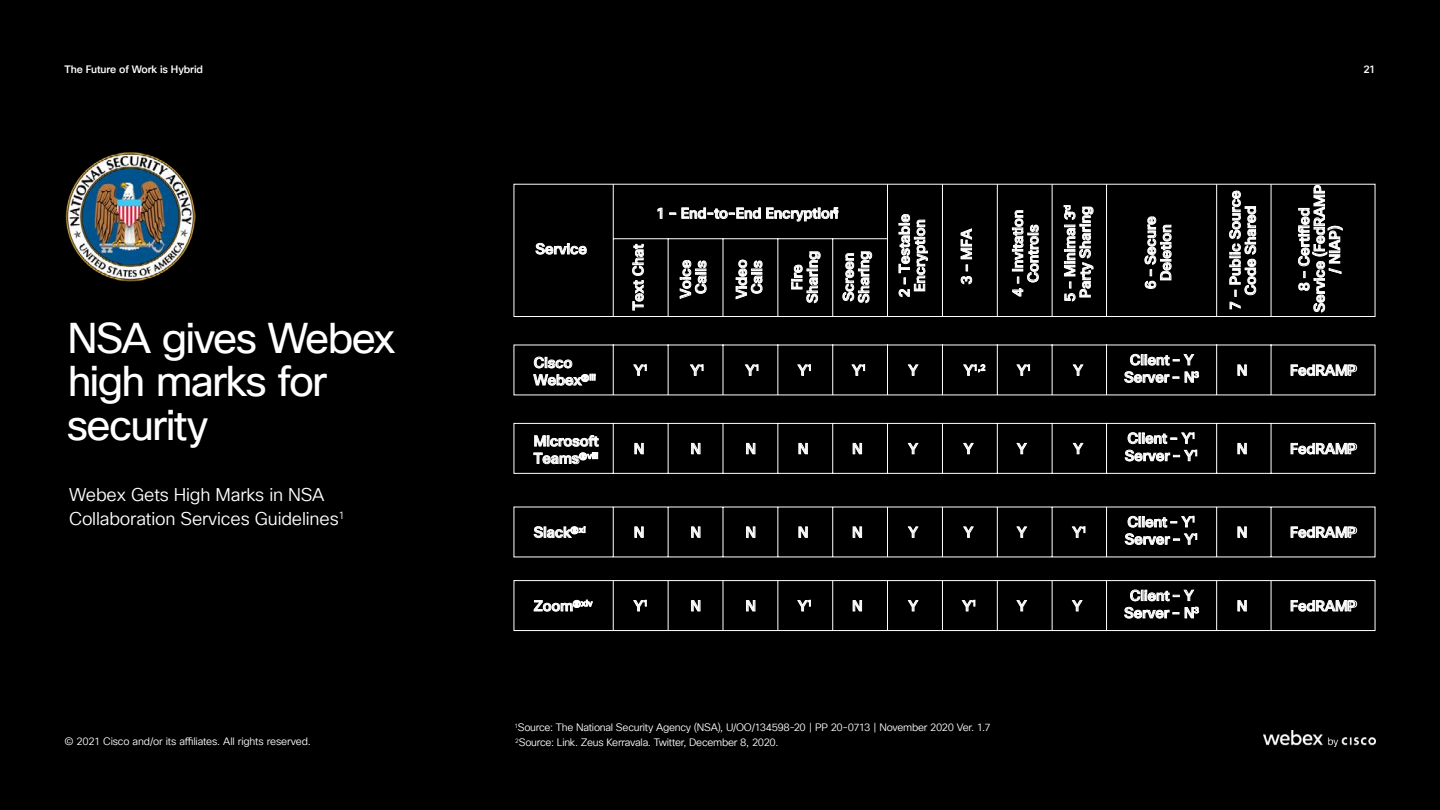
<style>
.page{position:relative;width:1440px;height:810px;background:#000}
.page>*{position:absolute;margin:0;border:0;box-sizing:border-box;transform-origin:0 0}
.t1{font:42px/43.5px "Cisco Sans TT";letter-spacing:-.045em;color:#fff}
.t2{font:18px/24px "Cisco Sans TT Light";letter-spacing:-.01em;color:#fff}
.t3{font:500 14.48px/15.4px "Cisco Sans TT";color:#fff;text-align:center}
.t4{font:10.5px/15px "Cisco Sans TT Light";letter-spacing:-.025em;color:#fff}
.t5{font:500 10.5px "Cisco Sans TT";letter-spacing:-.01em;color:#fff}
.t6{font:500 8.4px "Cisco Sans TT";color:#fff}
.s1{font-size:14.48px}
</style>
<div class="page">
<img style="left:65px;top:152px;width:130px;height:130px">
<div style="left:514px;top:580px;width:861px;height:51px;border:1px solid #fff"></div>
<hr style="left:613px;top:581px;width:1px;height:50px;background:#fff">
<hr style="left:668px;top:581px;width:1px;height:50px;background:#fff">
<hr style="left:723px;top:581px;width:1px;height:50px;background:#fff">
<hr style="left:778px;top:581px;width:1px;height:50px;background:#fff">
<hr style="left:833px;top:581px;width:1px;height:50px;background:#fff">
<hr style="left:887px;top:581px;width:1px;height:50px;background:#fff">
<hr style="left:942px;top:581px;width:1px;height:50px;background:#fff">
<hr style="left:997px;top:581px;width:1px;height:50px;background:#fff">
<hr style="left:1052px;top:581px;width:1px;height:50px;background:#fff">
<hr style="left:1106px;top:581px;width:1px;height:50px;background:#fff">
<hr style="left:1216px;top:581px;width:1px;height:50px;background:#fff">
<hr style="left:1271px;top:581px;width:1px;height:50px;background:#fff">
<svg style="left:514px;top:507px;width:862px;height:50px"></svg>
<svg style="left:514px;top:423px;width:862px;height:51px"></svg>
<svg style="left:514px;top:184px;width:862px;height:211px"></svg>
<img style="left:1263px;top:730px;width:113px;height:16px">
<p class="t5" style="left:64px;top:62px;width:140px">The Future of Work is Hybrid</p>
<p class="t5" style="left:1363px;top:62px;width:14px">21</p>
<h1 class="t1" style="left:67px;top:318px;width:330px">NSA gives Webex high marks for security</h1>
<p class="t2" style="left:69px;top:483px;width:277px">Webex Gets High Marks in NSA<br>Collaboration Services Guidelines<sup>1</sup></p>
<p class="t4" style="left:64px;top:734px;width:248px">© 2021 Cisco and/or its affiliates. All rights reserved.</p>
<p class="t3" style="left:535px;top:242px;width:53px">Service</p>
<p class="t3" style="left:631px;top:310px;width:68px;rotate:-90deg">Text Chat</p>
<p class="t3" style="left:656px;top:206px;width:184px">1 – End-to-End Encryption<sup>5</sup></p>
<p class="t3" style="left:678px;top:298px;width:40px;rotate:-90deg">Voice<br>Calls</p>
<p class="t3" style="left:734px;top:299px;width:41px;rotate:-90deg">Video<br>Calls</p>
<p class="t3" style="left:790px;top:303px;width:54px;rotate:-90deg">Fire<br>Sharing</p>
<p class="t3" style="left:841px;top:303px;width:54px;text-align:left;rotate:-90deg">Screen<br>Sharing</p>
<p class="t3" style="left:897px;top:297px;width:85px;rotate:-90deg">2 – Testable<br>Encryption</p>
<p class="t3" style="left:1011px;top:297px;width:88px;rotate:-90deg">4 – Invitation<br>Controls</p>
<p class="t3" style="left:1063px;top:302px;width:98px;text-align:left;rotate:-90deg">5 – Minimal 3<sup>rd<br></sup>Party Sharing</p>
<p class="t3" style="left:1143px;top:289px;width:74px;rotate:-90deg">6 – Secure<br>Deletion</p>
<p class="t3" style="left:959px;top:284px;width:57px;rotate:-90deg">3 – MFA</p>
<p class="t3" style="left:1228px;top:310px;width:121px;rotate:-90deg">7 – Public Source<br>Code Shared</p>
<p class="t3" style="left:1297px;top:312px;width:129px;rotate:-90deg">8 – Certified<br>Service (FedRAMP / NIAP)</p>
<p class="t3" style="left:534px;top:354px;width:64px;line-height:17.3px;text-align:left">Cisco<br>Webex®<sup>iii</sup></p>
<p class="t3" style="left:1130px;top:353px;width:65px">Client – Y</p>
<p class="t6" style="left:643px;top:362px;width:7px">1</p>
<p class="t3" style="left:798px;top:363px;width:16px">Y<sup>1</sup></p>
<p class="t6" style="left:964px;top:362px;width:23px"><span class="s1">Y</span>1,2</p>
<p class="t6" style="left:700px;top:362px;width:7px">1</p>
<p class="t3" style="left:746px;top:363px;width:16px">Y<sup>1</sup></p>
<p class="t3" style="left:852px;top:363px;width:16px">Y<sup>1</sup></p>
<p class="t3" style="left:1237px;top:363px;width:12px">N</p>
<p class="t3" style="left:909px;top:363px;width:11px">Y</p>
<p class="t3" style="left:1017px;top:363px;width:16px">Y<sup>1</sup></p>
<p class="t3" style="left:634px;top:363px;width:11px">Y</p>
<p class="t3" style="left:691px;top:363px;width:11px">Y</p>
<p class="t3" style="left:1073px;top:363px;width:11px">Y</p>
<p class="t3" style="left:1124px;top:370px;width:76px">Server – N<sup>3</sup></p>
<p class="t3" style="left:1290px;top:363px;width:67px">FedRAMP</p>
<p class="t3" style="left:534px;top:433px;width:66px;line-height:17.3px;text-align:left">Microsoft<br>Teams®<sup>viii</sup></p>
<p class="t3" style="left:1125px;top:430px;width:73px;line-height:17.3px;text-align:left">Client – Y<sup>1<br></sup>Server – Y</p>
<p class="t3" style="left:634px;top:442px;width:12px">N</p>
<p class="t3" style="left:691px;top:442px;width:12px">N</p>
<p class="t3" style="left:746px;top:442px;width:12px">N</p>
<p class="t3" style="left:798px;top:442px;width:12px">N</p>
<p class="t3" style="left:852px;top:442px;width:12px">N</p>
<p class="t3" style="left:909px;top:442px;width:11px">Y</p>
<p class="t3" style="left:964px;top:442px;width:11px">Y</p>
<p class="t3" style="left:1017px;top:442px;width:11px">Y</p>
<p class="t3" style="left:1073px;top:442px;width:11px">Y</p>
<p class="t6" style="left:1193px;top:448px;width:7px">1</p>
<p class="t3" style="left:1237px;top:442px;width:12px">N</p>
<p class="t3" style="left:1290px;top:442px;width:67px">FedRAMP</p>
<p class="t3" style="left:534px;top:525px;width:53px">Slack®<sup>xi</sup></p>
<p class="t3" style="left:1125px;top:514px;width:73px;line-height:17.3px;text-align:left">Client – Y<sup>1<br></sup>Server – Y</p>
<p class="t3" style="left:691px;top:525px;width:12px">N</p>
<p class="t3" style="left:746px;top:525px;width:12px">N</p>
<p class="t3" style="left:852px;top:525px;width:12px">N</p>
<p class="t6" style="left:1082px;top:524px;width:7px">1</p>
<p class="t3" style="left:1237px;top:525px;width:12px">N</p>
<p class="t3" style="left:634px;top:525px;width:12px">N</p>
<p class="t3" style="left:798px;top:525px;width:12px">N</p>
<p class="t3" style="left:909px;top:525px;width:11px">Y</p>
<p class="t3" style="left:964px;top:525px;width:11px">Y</p>
<p class="t3" style="left:1017px;top:525px;width:11px">Y</p>
<p class="t3" style="left:1073px;top:525px;width:11px">Y</p>
<p class="t6" style="left:1193px;top:531px;width:7px">1</p>
<p class="t3" style="left:1290px;top:525px;width:67px">FedRAMP</p>
<p class="t3" style="left:534px;top:599px;width:60px">Zoom®<sup>xiv</sup></p>
<p class="t3" style="left:1130px;top:588px;width:65px">Client – Y</p>
<p class="t6" style="left:643px;top:598px;width:7px">1</p>
<p class="t3" style="left:798px;top:599px;width:16px">Y<sup>1</sup></p>
<p class="t3" style="left:962px;top:599px;width:16px">Y<sup>1</sup></p>
<p class="t3" style="left:634px;top:599px;width:11px">Y</p>
<p class="t3" style="left:691px;top:599px;width:12px">N</p>
<p class="t3" style="left:746px;top:599px;width:12px">N</p>
<p class="t3" style="left:852px;top:599px;width:12px">N</p>
<p class="t3" style="left:909px;top:599px;width:11px">Y</p>
<p class="t3" style="left:1017px;top:599px;width:11px">Y</p>
<p class="t3" style="left:1073px;top:599px;width:11px">Y</p>
<p class="t3" style="left:1237px;top:599px;width:12px">N</p>
<p class="t3" style="left:1124px;top:606px;width:76px">Server – N<sup>3</sup></p>
<p class="t4" style="left:515px;top:720px;width:478px"><sup>1</sup>Source: The National Security Agency (NSA), U/OO/134598-20 | PP 20-0713 | November 2020 Ver. 1.7<br><sup>2</sup>Source: Link. Zeus Kerravala. Twitter, December 8, 2020.</p>
<p class="t3" style="left:1290px;top:599px;width:67px">FedRAMP</p>
</div>
